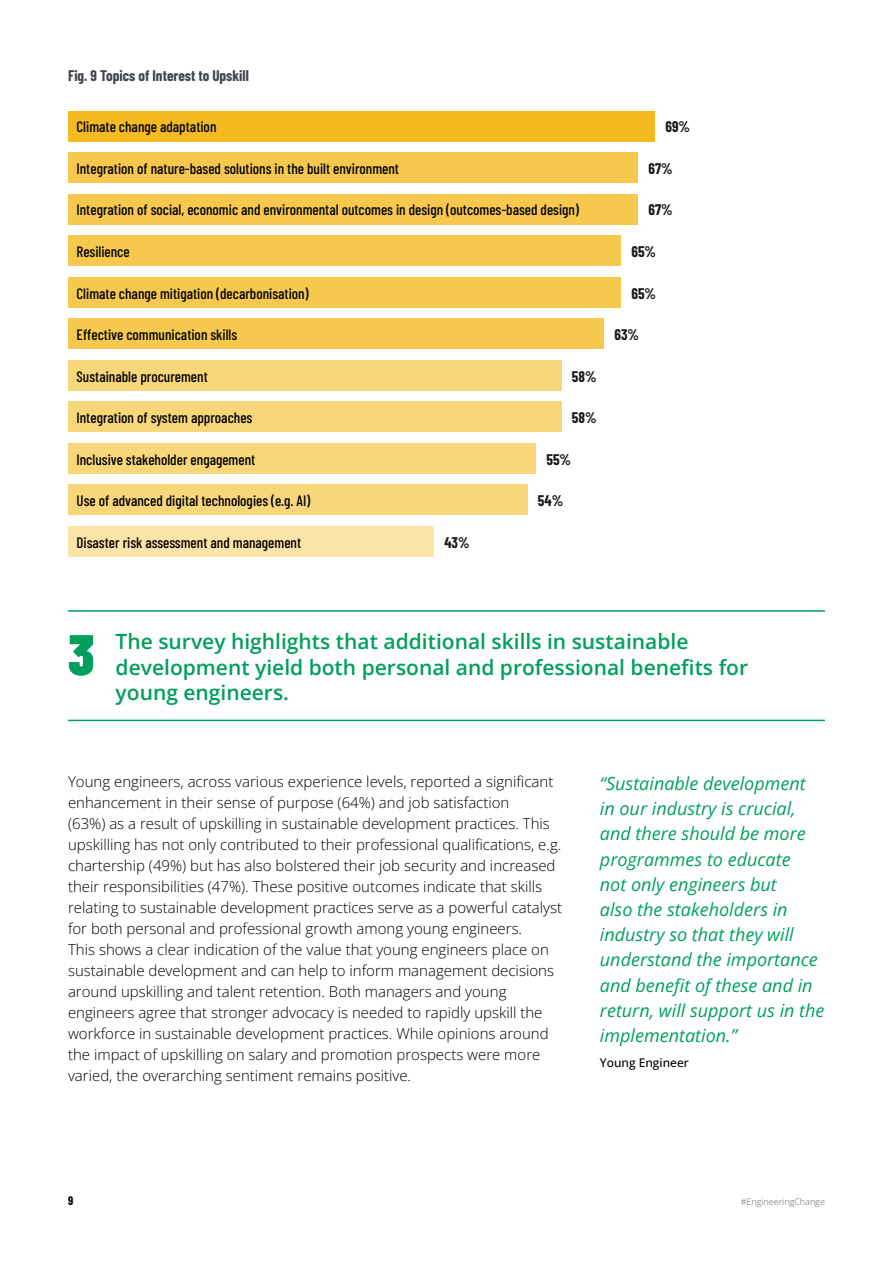
<style>
.page{position:relative;width:893px;height:1263px;background:#fff}
.page>*{position:absolute;margin:0;border:0;box-sizing:border-box;transform-origin:0 0}
.t1{font:900 57.45px "Barlow Condensed";color:#009f5e}
.t2{font:600 21px/25.2px "Open Sans";color:#009f5e}
.t3{font:italic 18px/25.2px "Open Sans";color:#009f5e}
.t4{font:300 15px/21px "Open Sans";color:#000}
.t5{font:500 15px "Barlow Condensed";color:#000}
.t6{font:700 15px "Barlow Condensed";color:#191919}
.t7{font:700 15px "Barlow Condensed";color:#40454a}
.t8{font:500 12px "Open Sans";color:#000}
.t9{font:700 12px "Barlow Condensed";color:#000}
.t10{font:300 9px "Open Sans";color:#636466}
</style>
<div class="page">
<div style="left:68px;top:526px;width:366px;height:31px;background:#fbe4a6"></div>
<div style="left:68px;top:111px;width:587px;height:30px;background:#f4bb21"></div>
<div style="left:68px;top:152px;width:570px;height:31px;background:#f6c94e"></div>
<div style="left:68px;top:194px;width:570px;height:30px;background:#f6c94e"></div>
<div style="left:68px;top:235px;width:553px;height:31px;background:#f6c94e"></div>
<div style="left:68px;top:277px;width:553px;height:31px;background:#f6c94e"></div>
<div style="left:68px;top:318px;width:536px;height:31px;background:#f6c94e"></div>
<div style="left:68px;top:360px;width:493px;height:31px;background:#f8d67a"></div>
<div style="left:68px;top:401px;width:493px;height:31px;background:#f8d67a"></div>
<div style="left:68px;top:443px;width:468px;height:31px;background:#f8d67a"></div>
<div style="left:68px;top:484px;width:459px;height:31px;background:#f8d67a"></div>
<hr style="left:68px;top:610px;width:757px;height:2px;background:#009f5e">
<hr style="left:68px;top:720px;width:757px;height:1px;background:#009f5e">
<p class="t7" style="left:68px;top:65px;width:182px">Fig. 9 Topics of Interest to Upskill</p>
<p class="t5" style="left:77px;top:116px;width:141px">Climate change adaptation</p>
<p class="t5" style="left:77px;top:158px;width:324px">Integration of nature-based solutions in the built environment</p>
<p class="t5" style="left:77px;top:199px;width:504px">Integration of social, economic and environmental outcomes in design (outcomes-based design)</p>
<p class="t5" style="left:77px;top:241px;width:55px">Resilience</p>
<p class="t5" style="left:77px;top:282px;width:234px">Climate change mitigation (decarbonisation)</p>
<p class="t5" style="left:77px;top:324px;width:162px">Effective communication skills</p>
<p class="t5" style="left:77px;top:365px;width:133px">Sustainable procurement</p>
<p class="t5" style="left:77px;top:407px;width:177px">Integration of system approaches</p>
<p class="t5" style="left:77px;top:448px;width:180px">Inclusive stakeholder engagement</p>
<p class="t5" style="left:77px;top:490px;width:235px">Use of advanced digital technologies (e.g. AI)</p>
<p class="t6" style="left:444px;top:532px;width:27px">43%</p>
<p class="t6" style="left:572px;top:366px;width:26px">58%</p>
<p class="t6" style="left:572px;top:407px;width:26px">58%</p>
<p class="t6" style="left:546px;top:449px;width:26px">55%</p>
<p class="t6" style="left:538px;top:490px;width:27px">54%</p>
<p class="t5" style="left:77px;top:532px;width:226px">Disaster risk assessment and management</p>
<p class="t6" style="left:665px;top:116px;width:26px">69%</p>
<p class="t6" style="left:648px;top:158px;width:26px">67%</p>
<p class="t6" style="left:648px;top:199px;width:26px">67%</p>
<p class="t6" style="left:631px;top:241px;width:26px">65%</p>
<p class="t6" style="left:631px;top:282px;width:26px">65%</p>
<p class="t6" style="left:614px;top:324px;width:26px">63%</p>
<h1 class="t1" style="left:68px;top:614px;width:28px">3</h1>
<h2 class="t2" style="left:116px;top:629px;width:634px">The survey highlights that additional skills in sustainable development yield both personal and professional benefits for young engineers.</h2>
<p class="t4" style="left:68px;top:771px;width:495px">Young engineers, across various experience levels, reported a significant enhancement in their sense of purpose (64%) and job satisfaction<br>(63%) as a result of upskilling in sustainable development practices. This upskilling has not only contributed to their professional qualifications, e.g. chartership (49%) but has also bolstered their job security and increased their responsibilities (47%). These positive outcomes indicate that skills relating to sustainable development practices serve as a powerful catalyst for both personal and professional growth among young engineers.<br>This shows a clear indication of the value that young engineers place on sustainable development and can help to inform management decisions around upskilling and talent retention. Both managers and young engineers agree that stronger advocacy is needed to rapidly upskill the workforce in sustainable development practices. While opinions around the impact of upskilling on salary and promotion prospects were more varied, the overarching sentiment remains positive.</p>
<p class="t3" style="left:600px;top:770px;width:226px">“Sustainable development in our industry is crucial, and there should be more programmes to educate<br>not only engineers but<br>also the stakeholders in industry so that they will understand the importance and benefit of these and in return, will support us in the implementation.”</p>
<p class="t8" style="left:600px;top:1055px;width:91px">Young Engineer</p>
<p class="t9" style="left:68px;top:1192px;width:7px">9</p>
<p class="t10" style="left:741px;top:1195px;width:86px">#EngineeringChange</p>
</div>
